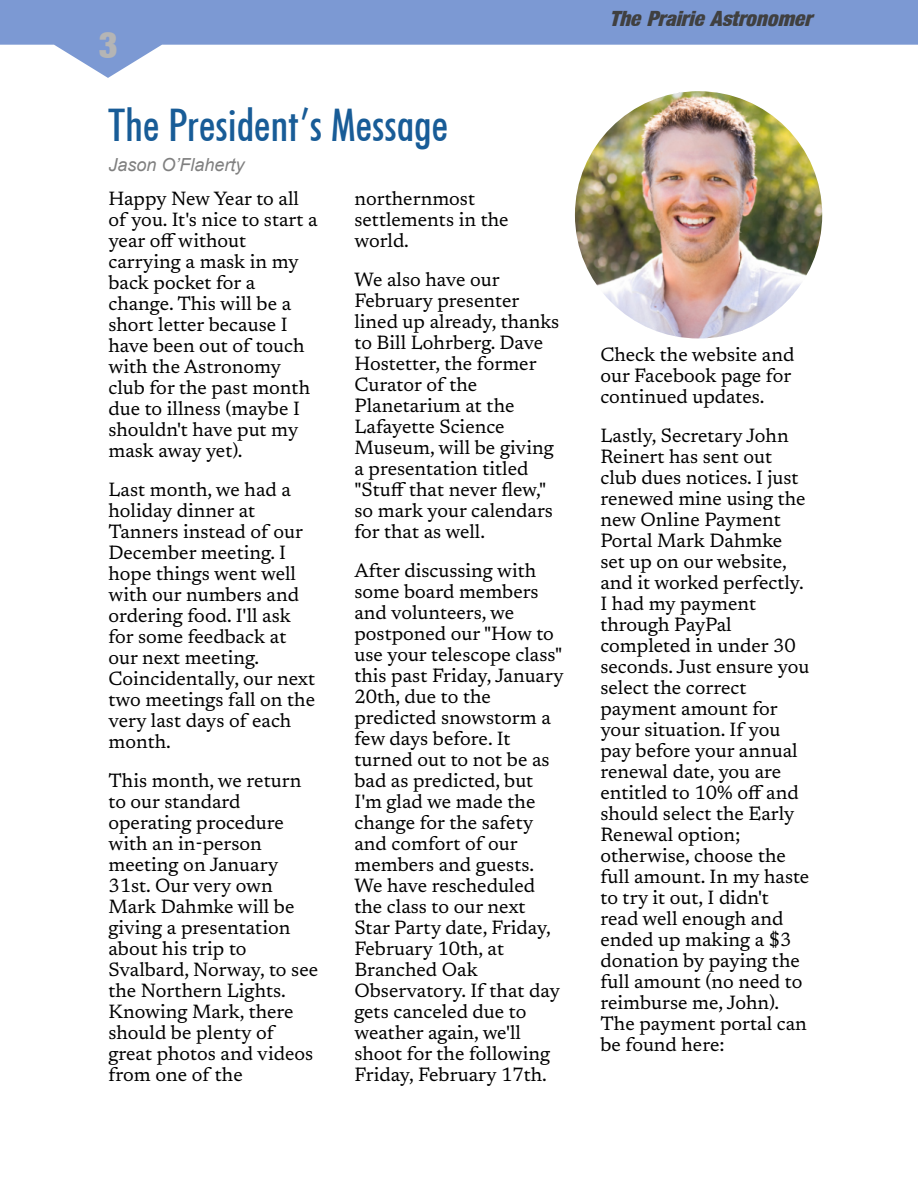
<style>
.page{position:relative;width:918px;height:1188px;background:#fff}
.page>*{position:absolute;margin:0;border:0;box-sizing:border-box;transform-origin:0 0}
.t1{font:500 condensed 45px "Futura BT";color:#185c97}
.t2{font:36px "Basic Sans Heavy SF Bold";color:#b5b5b5}
.t3{font:italic 21px "Basic Sans Heavy SF Bold";color:#404040}
.t4{font:19.5px/21px "Newsreader";color:#000}
.t5{font:italic 18px "Arial";color:rgb(0 0 0/.5)}
</style>
<div class="page">
<svg style="left:0;top:0;width:917px;height:78px;fill:#7c99d3"></svg>
<svg style="left:917px;top:0;width:1px;height:45px"></svg>
<img style="left:575px;top:91px;width:247px;height:247px;border-radius:50%">
<h2 class="t2" style="left:98px;top:31px;width:21px">3</h2>
<h1 class="t1" style="left:108px;top:106px;width:342px">The President’s Message</h1>
<p class="t5" style="left:108px;top:158px;width:138px">Jason O’Flaherty</p>
<p class="t4" style="left:108px;top:190px;width:211px">Happy New Year to all of you. It's nice to start a year off without carrying a mask in my back pocket for a change. This will be a short letter because I have been out of touch with the Astronomy club for the past month due to illness (maybe I shouldn't have put my mask away yet).</p>
<p class="t4" style="left:108px;top:481px;width:208px">Last month, we had a holiday dinner at<br>Tanners instead of our<br>December meeting. I hope things went well with our numbers and ordering food. I'll ask for some feedback at our next meeting.<br>Coincidentally, our next two meetings fall on the very last days of each month.</p>
<p class="t4" style="left:108px;top:772px;width:211px">This month, we return to our standard operating procedure with an in-person meeting on January<br>31st. Our very own<br>Mark Dahmke will be giving a presentation about his trip to<br>Svalbard, Norway, to see the Northern Lights.<br>Knowing Mark, there should be plenty of great photos and videos from one of the</p>
<p class="t4" style="left:354px;top:190px;width:156px">northernmost settlements in the world.</p>
<p class="t4" style="left:354px;top:271px;width:206px">We also have our<br>February presenter lined up already, thanks to Bill Lohrberg. Dave<br>Hostetter, the former<br>Curator of the<br>Planetarium at the<br>Lafayette Science<br>Museum, will be giving a presentation titled "Stuff that never flew," so mark your calendars for that as well.</p>
<p class="t4" style="left:354px;top:562px;width:211px">After discussing with some board members and volunteers, we postponed our "How to use your telescope class" this past Friday, January<br>20th, due to the predicted snowstorm a few days before. It turned out to not be as bad as predicted, but<br>I'm glad we made the change for the safety and comfort of our members and guests.<br>We have rescheduled the class to our next<br>Star Party date, Friday,<br>February 10th, at<br>Branched Oak<br>Observatory. If that day gets canceled due to weather again, we'll shoot for the following<br>Friday, February 17th.</p>
<p class="t3" style="left:610px;top:11px;width:204px">The Prairie Astronomer</p>
<p class="t4" style="left:600px;top:346px;width:195px">Check the website and our Facebook page for continued updates.</p>
<p class="t4" style="left:600px;top:427px;width:210px">Lastly, Secretary John<br>Reinert has sent out club dues notices. I just renewed mine using the new Online Payment<br>Portal Mark Dahmke set up on our website, and it worked perfectly.<br>I had my payment through PayPal completed in under 30 seconds. Just ensure you select the correct payment amount for your situation. If you pay before your annual renewal date, you are entitled to 10% off and should select the Early<br>Renewal option; otherwise, choose the full amount. In my haste to try it out, I didn't read well enough and ended up making a $3 donation by paying the full amount (no need to reimburse me, John).<br>The payment portal can be found here:</p>
</div>
